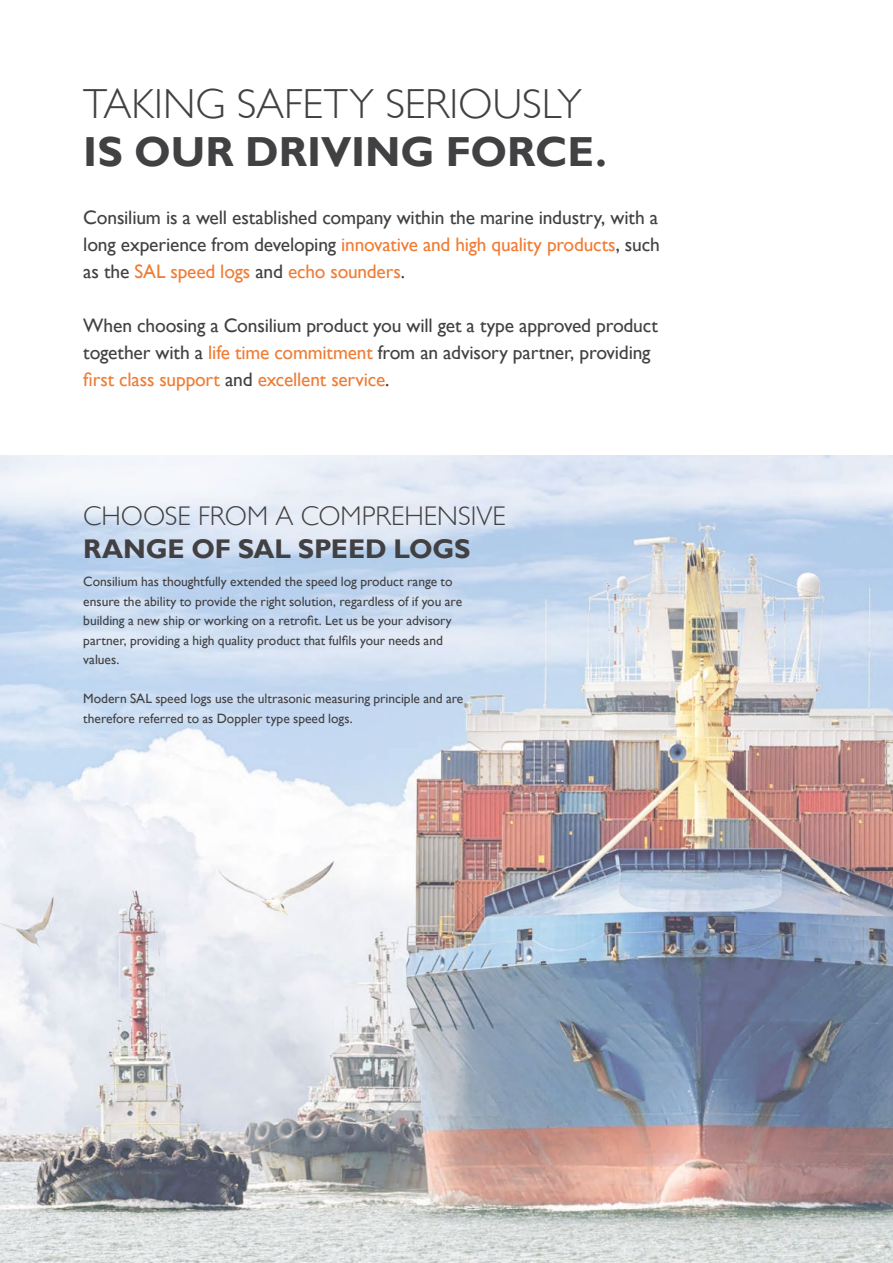
<style>
.page{position:relative;width:893px;height:1263px;background:#fff}
.page>*{position:absolute;margin:0;border:0;box-sizing:border-box;transform-origin:0 0}
.t1{font:300 42px "Gill Alt One";color:#414042}
.t2{font:700 42px "Gill Alt One";color:#414042}
.t3{font:300 27px "Gill Alt One";color:#414042}
.t4{font:700 27px "Gill Alt One";letter-spacing:-.01em;color:#414042}
.t5{font:19.5px/27px "Gill Alt One";letter-spacing:-.01em;color:#414042;text-align:justify}
.t6{font:13.5px/19.5px "Gill Alt One";color:#414042}
.s1{color:#ef7c35}
</style>
<div class="page">
<img style="left:0;top:456px;width:735px;height:753px">
<img style="left:735px;top:456px;width:158px;height:807px">
<img style="left:0;top:1209px;width:736px;height:54px">
<h1 class="t1" style="left:83px;top:79px;width:500px">TAKING SAFETY SERIOUSLY</h1>
<h1 class="t2" style="left:83px;top:127px;width:525px">IS OUR DRIVING FORCE.</h1>
<h3 class="t5" style="left:83px;top:204px;width:578px">Consilium is a well established company within the marine industry, with a long experience from developing <span class="s1">innovative and high quality products</span>, such as the <span class="s1">SAL speed logs</span> and <span class="s1">echo sounders</span>.</h3>
<h3 class="t5" style="left:83px;top:312px;width:576px;text-align:left">When choosing a Consilium product you will get a type approved product together with a <span class="s1">life time commitment</span> from an advisory partner, providing <span class="s1">first class support</span> and <span class="s1">excellent service</span>.</h3>
<h2 class="t3" style="left:83px;top:500px;width:424px">CHOOSE FROM A COMPREHENSIVE</h2>
<h2 class="t4" style="left:83px;top:533px;width:389px">RANGE OF SAL SPEED LOGS</h2>
<p class="t6" style="left:83px;top:572px;width:380px">Consilium has thoughtfully extended the speed log product range to ensure the ability to provide the right solution, regardless of if you are building a new ship or working on a retrofit. Let us be your advisory partner, providing a high quality product that fulfils your needs and values.</p>
<p class="t6" style="left:83px;top:689px;width:382px">Modern SAL speed logs use the ultrasonic measuring principle and are therefore referred to as Doppler type speed logs.</p>
</div>
